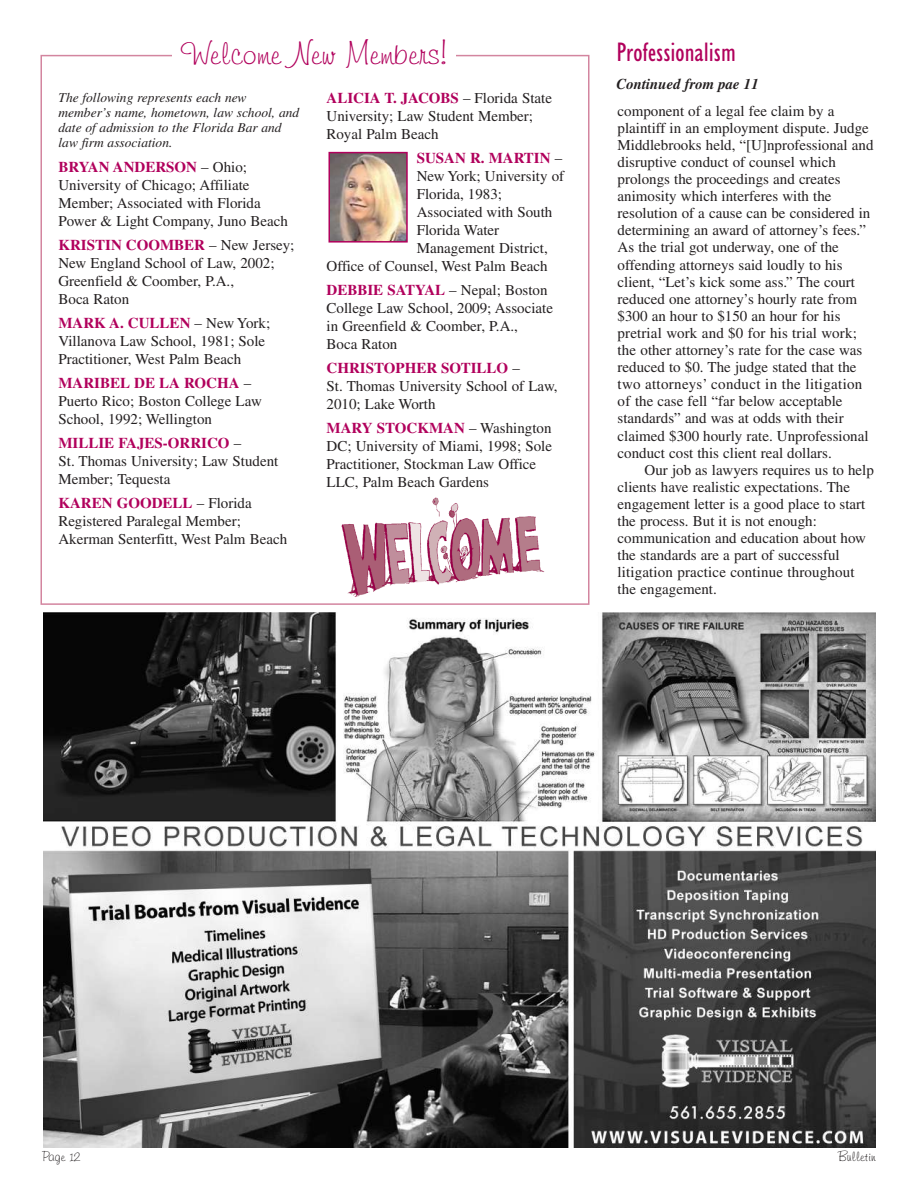
<style>
.page{position:relative;width:918px;height:1188px;background:#fff}
.page>*{position:absolute;margin:0;border:0;box-sizing:border-box;transform-origin:0 0}
.t1{font:31.5px "Freehand 591 BT Regular A";color:#b1015c}
.t2{font:condensed 27px "Humanist 521 BT";color:#b1015c}
.t3{font:15px/17.1px "Times";color:#231f20}
.t4{font:italic 700 15px "Times";color:#231f20}
.t5{font:700 15px "Times";color:#b1015c}
.t6{font:italic 13.5px/15px "Times";color:#231f20}
.t7{font:13.5px "Freehand 591 BT Regular A";color:#231f20}
.s1{font-weight:700;color:#b1015c}
.s2{font-weight:400;color:#231f20}
</style>
<div class="page">
<img style="left:341px;top:497px;width:204px;height:100px">
<img style="left:331px;top:155px;width:74px;height:85px">
<div style="left:328px;top:152px;width:80px;height:91px;border:2px solid #b1015c"></div>
<img style="left:43px;top:612px;width:832px;height:535px">
<h1 class="t1" style="left:182px;top:41px;width:268px">Welcome New Members!</h1>
<p class="t6" style="left:58px;top:91px;width:242px">The following represents each new member’s name, hometown, law school, and date of admission to the Florida Bar and law firm association.</p>
<p class="t3" style="left:58px;top:159px;width:231px;line-height:18px"><span class="s1">BRYAN ANDERSON</span> – Ohio;<br>University of Chicago; Affiliate<br>Member; Associated with Florida<br>Power &amp; Light Company, Juno Beach</p>
<p class="t3" style="left:58px;top:237px;width:237px;line-height:18px"><span class="s1">KRISTIN COOMBER</span> – New Jersey;<br>New England School of Law, 2002;<br>Greenfield &amp; Coomber, P.A.,<br>Boca Raton</p>
<p class="t3" style="left:58px;top:315px;width:213px;line-height:18px"><span class="s1">MARK A. CULLEN</span> – New York;<br>Villanova Law School, 1981; Sole<br>Practitioner, West Palm Beach</p>
<p class="t3" style="left:58px;top:376px;width:205px;line-height:18px"><span class="s1">MARIBEL DE LA ROCHA</span> –<br>Puerto Rico; Boston College Law<br>School, 1992; Wellington</p>
<p class="t3" style="left:58px;top:436px;width:221px;line-height:18px"><span class="s1">MILLIE FAJES-ORRICO</span> –<br>St. Thomas University; Law Student<br>Member; Tequesta</p>
<p class="t3" style="left:58px;top:496px;width:230px;line-height:18px"><span class="s1">KAREN GOODELL</span> – Florida<br>Registered Paralegal Member;<br>Akerman Senterfitt, West Palm Beach</p>
<p class="t3" style="left:327px;top:91px;width:227px;line-height:18px"><span class="s1">ALICIA T. JACOBS</span> – Florida State<br>University; Law Student Member;<br>Royal Palm Beach</p>
<p class="t5" style="left:417px;top:153px;width:147px">SUSAN R. MARTIN <span class="s2">–</span></p>
<p class="t3" style="left:417px;top:169px;width:149px">New York; University of</p>
<p class="t3" style="left:417px;top:187px;width:87px">Florida, 1983;</p>
<p class="t3" style="left:417px;top:205px;width:137px">Associated with South</p>
<p class="t3" style="left:417px;top:223px;width:84px">Florida Water</p>
<p class="t3" style="left:417px;top:241px;width:133px">Management District,</p>
<p class="t3" style="left:327px;top:259px;width:222px">Office of Counsel, West Palm Beach</p>
<p class="t3" style="left:327px;top:283px;width:228px;line-height:18px"><span class="s1">DEBBIE SATYAL</span> – Nepal; Boston<br>College Law School, 2009; Associate in Greenfield &amp; Coomber, P.A.,<br>Boca Raton</p>
<p class="t3" style="left:327px;top:361px;width:233px;line-height:18px"><span class="s1">CHRISTOPHER SOTILLO</span> –<br>St. Thomas University School of Law,<br>2010; Lake Worth</p>
<p class="t3" style="left:327px;top:421px;width:227px;line-height:18px"><span class="s1">MARY STOCKMAN</span> – Washington<br>DC; University of Miami, 1998; Sole<br>Practitioner, Stockman Law Office<br>LLC, Palm Beach Gardens</p>
<h2 class="t2" style="left:617px;top:42px;width:121px">Professionalism</h2>
<p class="t4" style="left:617px;top:78px;width:144px">Continued from pae 11</p>
<p class="t3" style="left:618px;top:103px;width:258px">component of a legal fee claim by a plaintiff in an employment dispute. Judge Middlebrooks held, “[U]nprofessional and disruptive conduct of counsel which prolongs the proceedings and creates animosity which interferes with the resolution of a cause can be considered in determining an award of attorney’s fees.” As the trial got underway, one of the offending attorneys said loudly to his client, “Let’s kick some ass.” The court reduced one attorney’s hourly rate from $300 an hour to $150 an hour for his pretrial work and $0 for his trial work; the other attorney’s rate for the case was reduced to $0. The judge stated that the two attorneys’ conduct in the litigation of the case fell “far below acceptable standards” and was at odds with their claimed $300 hourly rate. Unprofessional conduct cost this client real dollars.</p>
<p class="t3" style="left:618px;top:463px;width:258px;text-indent:27px">Our job as lawyers requires us to help clients have realistic expectations. The engagement letter is a good place to start the process. But it is not enough: communication and education about how the standards are a part of successful litigation practice continue throughout the engagement.</p>
<p class="t7" style="left:42px;top:1151px;width:40px">Page 12</p>
<p class="t7" style="left:838px;top:1151px;width:39px">Bulletin</p>
</div>
